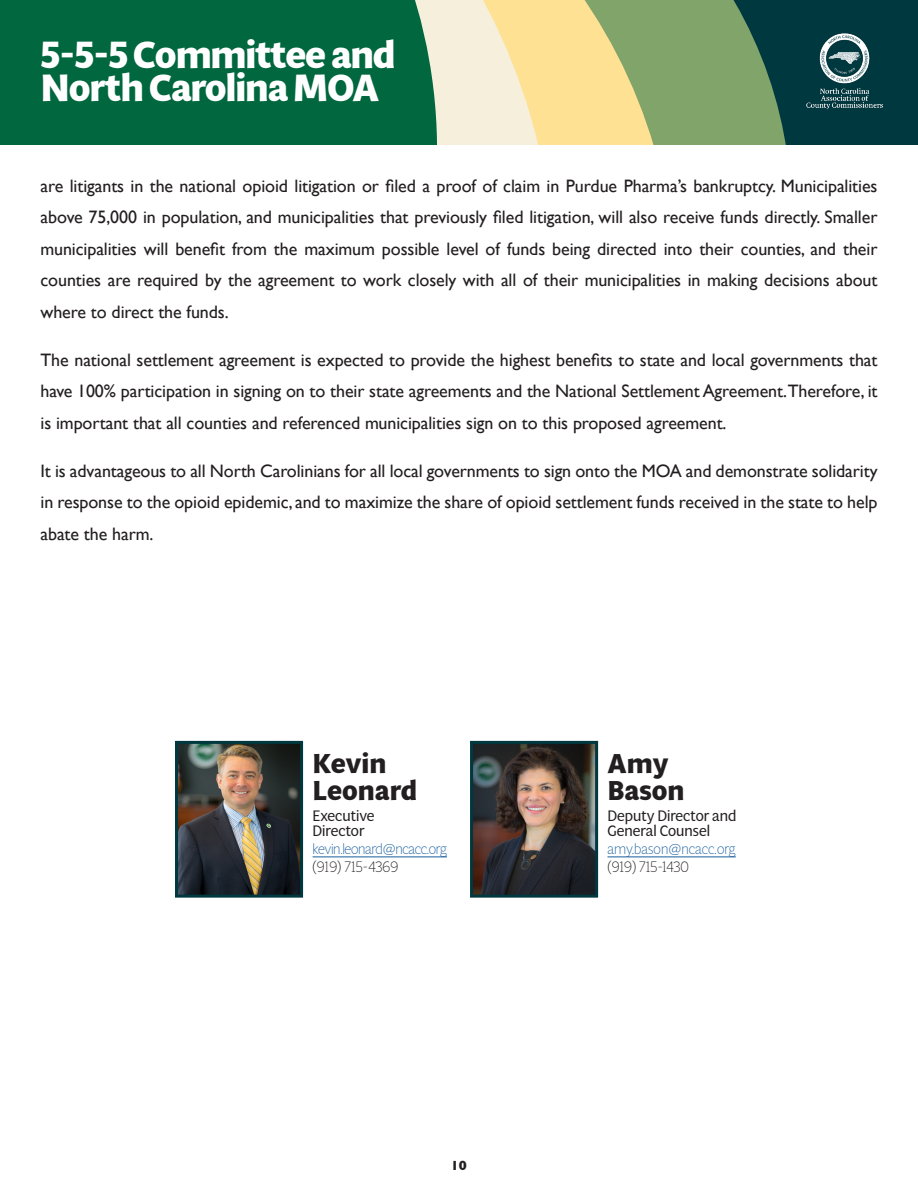
<style>
.page{position:relative;width:918px;height:1188px;background:#fff}
.page>*{position:absolute;margin:0;border:0;box-sizing:border-box;transform-origin:0 0}
.NCACCReportHeader{font:700 37.5px/33px "Multi Display";letter-spacing:-.03em;color:#fff}
.Map_Book_Header{font:700 27px/27px "Multi Display";color:#231f20}
.NCACCReportBody{font:18px/31.5px "Gill Sans";letter-spacing:-.005em;color:#231f20;text-align:justify}
.Map_Book_Header-2{font:15px/15px "Multi Display";color:#231f20}
.Map_Book_Header-3{font:300 15px "Multi Display";color:#231f20}
.Map_Book_Header-4{font:300 14.25px "Multi Display";letter-spacing:-.025em;color:#175d9e}
.Map_Book_Header-5{font:300 14.25px "Multi Display";color:#175d9e}
.t1{font:700 13.5px "Gill Sans";color:#231f20}
</style>
<div class="page">
<div style="left:831px;top:0;width:87px;height:145px;background:#003840"></div>
<svg style="left:724px;top:0;width:107px;height:145px;background:#3c6b53"></svg>
<svg style="left:612px;top:0;width:112px;height:145px;background:#92ad6f"></svg>
<svg style="left:492px;top:0;width:120px;height:145px;background:#f9e1a1"></svg>
<svg style="left:0;top:0;width:492px;height:145px;background:#1e7851"></svg>
<img style="left:795px;top:29px;width:99px;height:85px">
<hr style="left:313px;top:856px;width:134px;height:1px;background:#175d9e">
<hr style="left:607px;top:856px;width:129px;height:1px;background:#175d9e">
<img style="left:179px;top:745px;width:120px;height:149px">
<div style="left:175px;top:741px;width:128px;height:157px;border:3px solid #003840"></div>
<img style="left:474px;top:745px;width:120px;height:149px">
<div style="left:470px;top:741px;width:128px;height:157px;border:3px solid #003840"></div>
<p class="NCACCReportHeader" style="left:40px;top:38px;width:357px">5-5-5 Committee and<br>North Carolina MOA</p>
<p class="NCACCReportBody" style="left:40px;top:170px;width:839px">are litigants in the national opioid litigation or filed a proof of claim in Purdue Pharma’s bankruptcy. Municipalities above 75,000 in population, and municipalities that previously filed litigation, will also receive funds directly. Smaller municipalities will benefit from the maximum possible level of funds being directed into their counties, and their counties are required by the agreement to work closely with all of their municipalities in making decisions about where to direct the funds.</p>
<p class="NCACCReportBody" style="left:40px;top:344px;width:839px">The national settlement agreement is expected to provide the highest benefits to state and local governments that have 100% participation in signing on to their state agreements and the National Settlement Agreement.Therefore, it is important that all counties and referenced municipalities sign on to this proposed agreement.</p>
<p class="NCACCReportBody" style="left:40px;top:455px;width:839px">It is advantageous to all North Carolinians for all local governments to sign onto the MOA and demonstrate solidarity in response to the opioid epidemic, and to maximize the share of opioid settlement funds received in the state to help abate the harm.</p>
<p class="Map_Book_Header" style="left:313px;top:750px;width:106px">Kevin<br>Leonard</p>
<p class="Map_Book_Header-2" style="left:313px;top:808px;width:63px">Executive</p>
<p class="Map_Book_Header-2" style="left:313px;top:823px;width:53px">Director</p>
<p class="Map_Book_Header-4" style="left:313px;top:840px;width:136px">kevin.leonard@ncacc.org</p>
<p class="Map_Book_Header-3" style="left:313px;top:857px;width:87px">(919) 715-4369</p>
<p class="t1" style="left:451px;top:1155px;width:18px">10</p>
<p class="Map_Book_Header" style="left:607px;top:750px;width:79px">Amy<br>Bason</p>
<p class="Map_Book_Header-2" style="left:607px;top:808px;width:130px">Deputy Director and<br>General Counsel</p>
<p class="Map_Book_Header-5" style="left:607px;top:840px;width:130px">amy.bason@ncacc.org</p>
<p class="Map_Book_Header-3" style="left:607px;top:857px;width:83px">(919) 715-1430</p>
</div>
